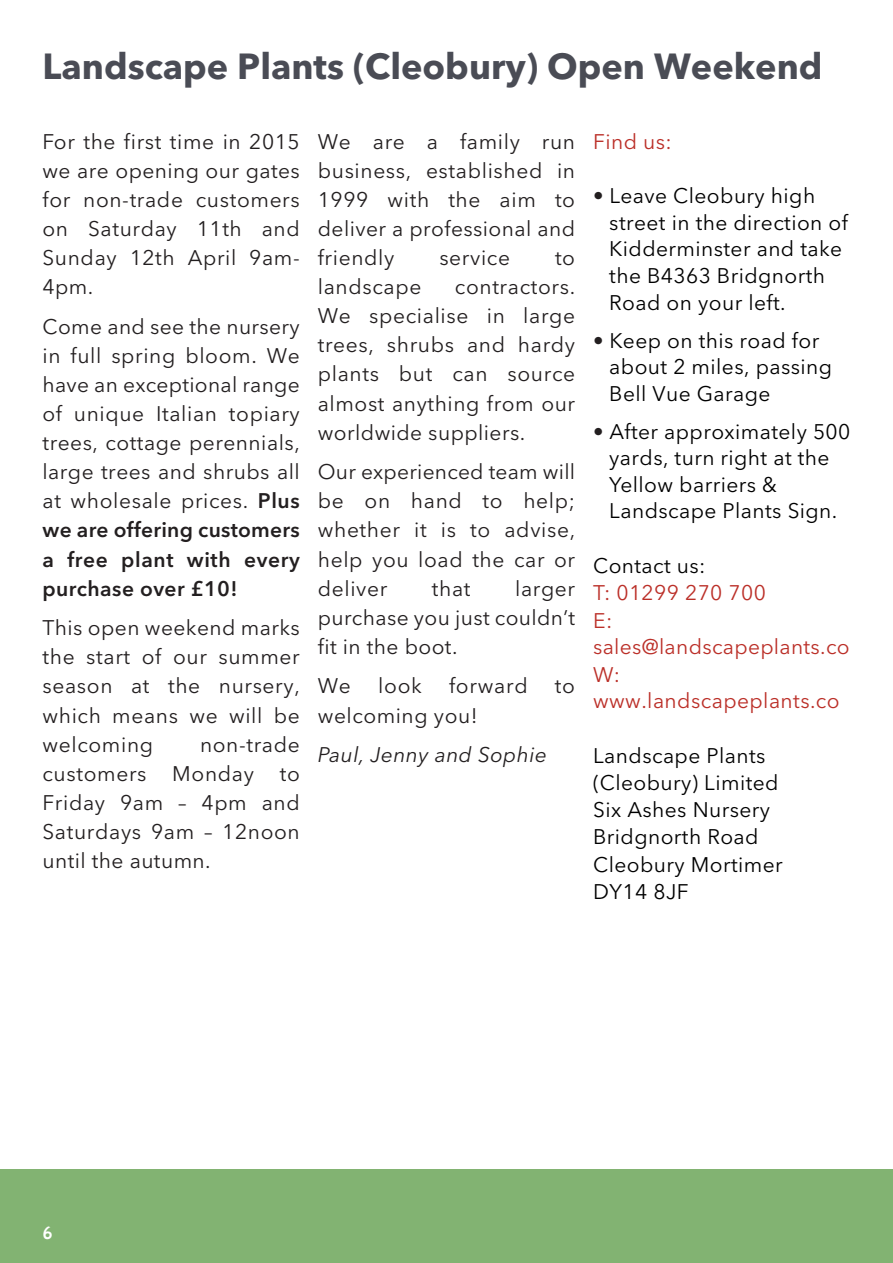
<style>
.page{position:relative;width:893px;height:1263px;background:#fff}
.page>*{position:absolute;margin:0;border:0;box-sizing:border-box;transform-origin:0 0}
.t1{font:700 36px "Avenir Next";color:#4a4c55}
.t2{font:21px/29.1px "Avenir Next";letter-spacing:.03em;color:#231f20;text-align:justify}
.t3{font:21px/26.5px "Avenir Next";letter-spacing:.02em;color:#000}
.t4{font:21px/27px "Avenir Next";letter-spacing:.02em;color:#bb2f28}
.t5{font:italic 21px "Avenir Next";letter-spacing:.02em;color:#231f20}
.t6{font:700 18px "Cabin";color:#fff}
.s1{font-weight:600}
.s2{color:#231f20}
</style>
<div class="page">
<div style="left:0;top:1169px;width:892px;height:94px;background:#82b372"></div>
<h1 class="t1" style="left:43px;top:44px;width:782px">Landscape Plants (Cleobury) Open Weekend</h1>
<p class="t2" style="left:43px;top:127px;width:259px">For the first time in 2015 we are opening our gates for non-trade customers on Saturday 11th and Sunday 12th April 9am-4pm.</p>
<p class="t2" style="left:43px;top:312px;width:259px">Come and see the nursery in full spring bloom. We have an exceptional range of unique Italian topiary trees, cottage perennials, large trees and shrubs all at wholesale prices. <span class="s1">Plus we are offering customers a free plant with every purchase over £10!</span></p>
<p class="t2" style="left:43px;top:613px;width:259px">This open weekend marks the start of our summer season at the nursery, which means we will be welcoming</p>
<p class="t2" style="left:43px;top:730px;width:259px;text-indent:157px">non-trade customers Monday to Friday 9am – 4pm and Saturdays 9am – 12noon until the autumn.</p>
<p class="t2" style="left:318px;top:127px;width:259px">We are a family run business, established in 1999 with the aim to deliver a professional and friendly</p>
<p class="t2" style="left:439px;top:243px;width:72px">service</p>
<p class="t2" style="left:555px;top:243px;width:22px">to</p>
<p class="t2" style="left:318px;top:272px;width:105px">landscape</p>
<p class="t2" style="left:318px;top:272px;width:259px;text-indent:137px">contractors.<br>We specialise in large trees, shrubs and hardy plants but can source almost anything from our worldwide suppliers.</p>
<p class="t2" style="left:318px;top:457px;width:259px">Our experienced team will be on hand to help; whether it is to advise, help you load the car or deliver</p>
<p class="t2" style="left:318px;top:574px;width:259px;text-indent:197px">larger purchase you just couldn’t fit in the boot.</p>
<p class="t2" style="left:318px;top:672px;width:35px">We</p>
<p class="t2" style="left:378px;top:672px;width:45px">look</p>
<p class="t2" style="left:449px;top:672px;width:80px">forward</p>
<p class="t2" style="left:555px;top:672px;width:22px">to</p>
<p class="t2" style="left:318px;top:701px;width:161px">welcoming you!</p>
<p class="t5" style="left:318px;top:742px;width:231px">Paul, Jenny and Sophie</p>
<p class="t2" style="left:432px;top:574px;width:40px">that</p>
<p class="t4" style="left:593px;top:128px;width:80px">Find us:</p>
<p class="t3" style="left:609px;top:183px;width:240px;text-indent:-16px"><span class="s2">•</span> Leave Cleobury high street in the direction of<br>Kidderminster and take the B4363 Bridgnorth<br>Road on your left.</p>
<p class="t3" style="left:609px;top:327px;width:224px;text-indent:-16px"><span class="s2">•</span> Keep on this road for about 2 miles, passing<br>Bell Vue Garage</p>
<p class="t3" style="left:609px;top:418px;width:243px;text-indent:-16px"><span class="s2">•</span> After approximately 500 yards, turn right at the<br>Yellow barriers &amp;<br>Landscape Plants Sign.</p>
<p class="t3" style="left:593px;top:552px;width:114px">Contact us:</p>
<p class="t4" style="left:593px;top:580px;width:258px">T: 01299 270 700<br>E: sales@landscapeplants.co<br>W: www.landscapeplants.co</p>
<p class="t3" style="left:593px;top:742px;width:191px;line-height:27.3px">Landscape Plants (Cleobury) Limited<br>Six Ashes Nursery<br>Bridgnorth Road<br>Cleobury Mortimer<br>DY14 8JF</p>
<p class="t6" style="left:42px;top:1222px;width:12px">6</p>
</div>
